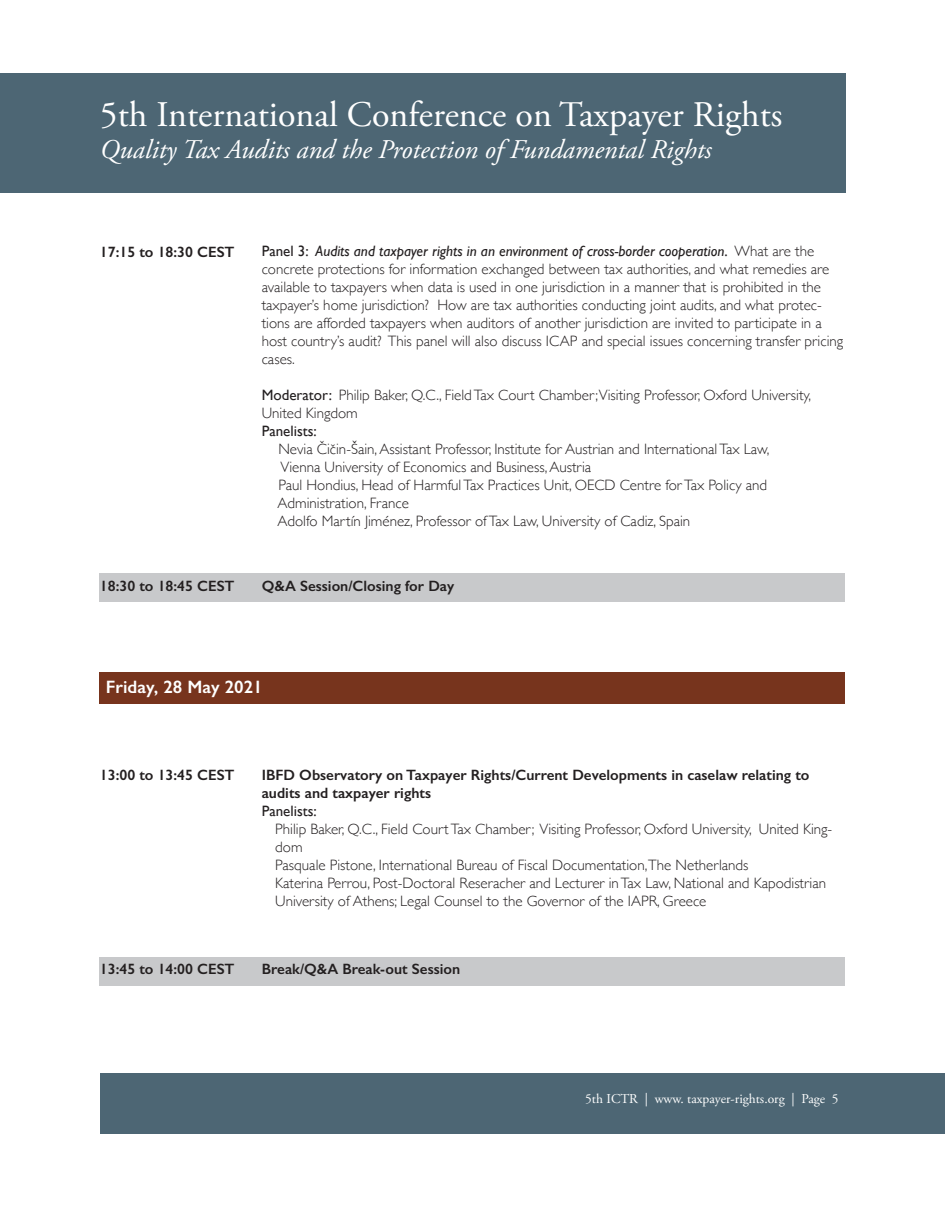
<style>
.page{position:relative;width:945px;height:1215px;background:#fff}
.page>*{position:absolute;margin:0;border:0;box-sizing:border-box;transform-origin:0 0}
.t1{font:36px "Adobe Garamond Pro";color:#fff}
.t2{font:italic 27px "Adobe Garamond Pro";color:#fff}
.t3{font:600 18px "Gill Sans";color:#fff}
.t4{font:300 15px/18px "Gill Sans";color:#231f20}
.t5{font:600 15px/18px "Gill Sans";color:#231f20}
.t6{font:15px "Gill Sans";color:#231f20}
.t7{font:13.5px "Adobe Garamond Pro";color:#fff}
.s1{font-weight:400}
.s2{font-weight:400;font-style:italic}
</style>
<div class="page">
<div style="left:0;top:73px;width:845px;height:90px;background:#4d6674"></div>
<div style="left:0;top:112px;width:845px;height:81px;background:#4d6674"></div>
<div style="left:101px;top:1073px;width:844px;height:61px;background:#4d6674"></div>
<div style="left:99px;top:673px;width:746px;height:31px;background:#77341d"></div>
<div style="left:100px;top:574px;width:745px;height:28px;background:#c8c9cb"></div>
<div style="left:100px;top:957px;width:745px;height:28px;background:#c8c9cb"></div>
<h1 class="t1" style="left:100px;top:93px;width:684px">5th International Conference on Taxpayer Rights</h1>
<h2 class="t2" style="left:100px;top:134px;width:613px">Quality Tax Audits and the Protection of Fundamental Rights</h2>
<p class="t5" style="left:100px;top:243px;width:136px">17:15 to 18:30 CEST</p>
<p class="t4" style="left:262px;top:242px;width:583px"><span class="s1">Panel 3:</span> <span class="s2">Audits and taxpayer rights in an environment of cross-border cooperation</span><span class="s1">.</span> What are the concrete protections for information exchanged between tax authorities, and what remedies are available to taxpayers when data is used in one jurisdiction in a manner that is prohibited in the taxpayer’s home jurisdiction? How are tax authorities conducting joint audits, and what protec&shy;tions are afforded taxpayers when auditors of another jurisdiction are invited to participate in a host country’s audit? This panel will also discuss ICAP and special issues concerning transfer pricing cases.</p>
<p class="t4" style="left:262px;top:386px;width:551px"><span class="s1">Moderator:</span> Philip Baker, Q.C., Field Tax Court Chamber;Visiting Professor, Oxford University,<br>United Kingdom</p>
<p class="t6" style="left:262px;top:422px;width:57px">Panelists:</p>
<p class="t4" style="left:277px;top:440px;width:494px">Nevia Čičin-Šain, Assistant Professor, Institute for Austrian and International Tax Law, Vienna University of Economics and Business, Austria<br>Paul Hondius, Head of Harmful Tax Practices Unit, OECD Centre for Tax Policy and Administration, France<br>Adolfo Martín Jiménez, Professor of Tax Law, University of Cadiz, Spain</p>
<p class="t5" style="left:100px;top:577px;width:136px">18:30 to 18:45 CEST</p>
<p class="t5" style="left:262px;top:577px;width:194px">Q&amp;A Session/Closing for Day</p>
<p class="t3" style="left:106px;top:676px;width:158px">Friday, 28 May 2021</p>
<p class="t5" style="left:100px;top:766px;width:136px">13:00 to 13:45 CEST</p>
<p class="t5" style="left:262px;top:766px;width:549px">IBFD Observatory on Taxpayer Rights/Current Developments in caselaw relating to audits and taxpayer rights</p>
<p class="t6" style="left:262px;top:803px;width:57px">Panelists:</p>
<p class="t4" style="left:275px;top:820px;width:559px">Philip Baker, Q.C., Field Court Tax Chamber; Visiting Professor, Oxford University, United King&shy;dom<br>Pasquale Pistone, International Bureau of Fiscal Documentation,The Netherlands<br>Katerina Perrou, Post-Doctoral Reseracher and Lecturer in Tax Law, National and Kapodistrian University of Athens; Legal Counsel to the Governor of the IAPR, Greece</p>
<p class="t5" style="left:100px;top:960px;width:136px">13:45 to 14:00 CEST</p>
<p class="t5" style="left:262px;top:960px;width:200px">Break/Q&amp;A Break-out Session</p>
<p class="t7" style="left:585px;top:1091px;width:255px">5th ICTR | www. taxpayer-rights.org | Page 5</p>
</div>
